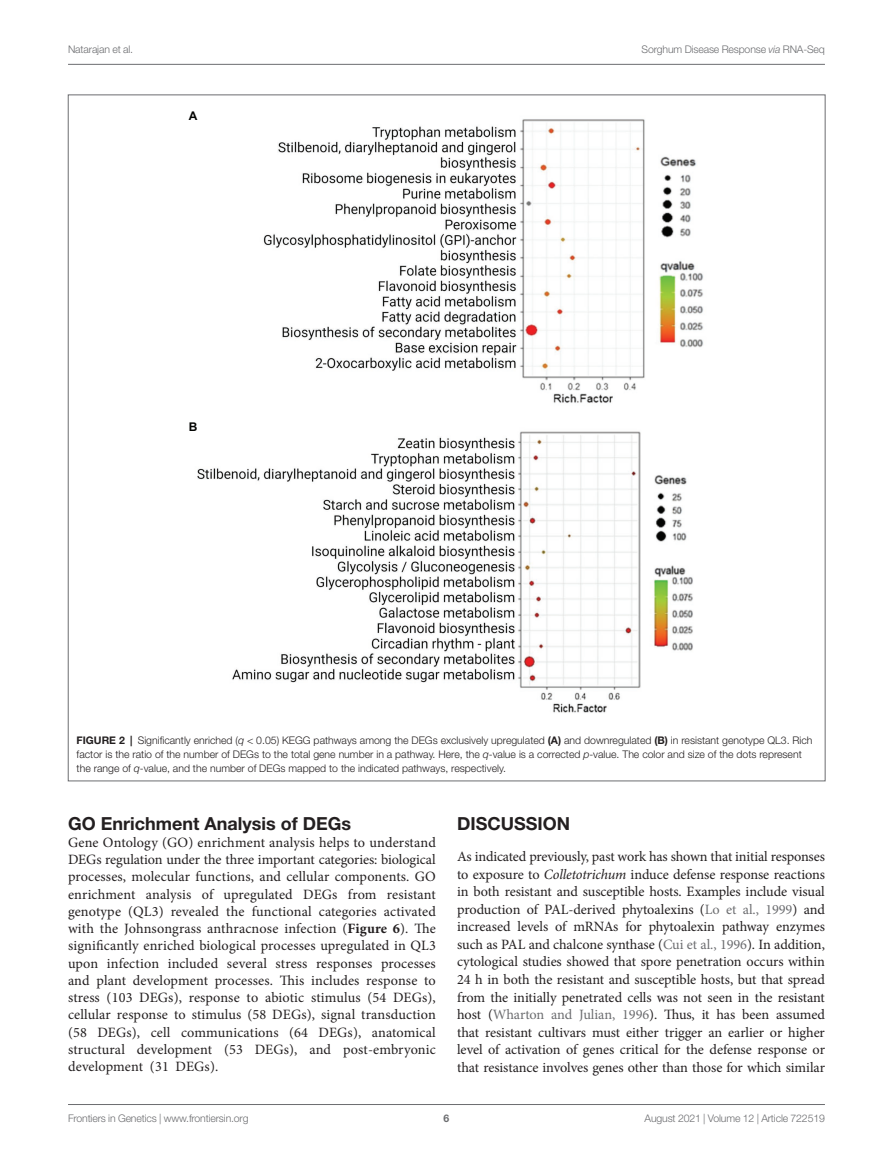
<style>
.page{position:relative;width:893px;height:1170px;background:#fff}
.page>*{position:absolute;margin:0;border:0;box-sizing:border-box;transform-origin:0 0}
.HEAD_2{font:700 18px "Helvetica Neue LT Std";color:#231f20}
.HEAD_1{font:700 18px "Helvetica Neue LT Std";color:#231f20}
.TEXT_FLUSH{font:14.25px/17.2px "Minion Pro";color:#231f20;text-align:justify}
.t1{font:700 12px "Arial";color:#040503}
.FIG_LEG{font:300 10.5px/14.2px "Helvetica Neue LT Std";color:#231f20}
.t2{font:300 10.5px "Helvetica Neue LT Std";letter-spacing:-.015em;color:#6c6d70}
.t3{font:700 10.5px "Helvetica Neue LT Std";color:#6c6d70}
.s1{font-style:italic}
.s2{font-weight:700}
.s3{color:#6c6d70}
</style>
<div class="page">
<hr style="left:68px;top:64px;width:757px;height:1px;background:#6c6d70">
<hr style="left:68px;top:1104px;width:757px;height:1px;background:#6c6d70">
<img style="left:197px;top:119px;width:507px;height:594px">
<p class="t2" style="left:68px;top:42px;width:67px">Natarajan et al.</p>
<p class="t2" style="left:642px;top:42px;width:185px">Sorghum Disease Response <span class="s1">via</span> RNA-Seq</p>
<p class="t1" style="left:189px;top:107px;width:10px">A</p>
<p class="t1" style="left:189px;top:419px;width:10px">B</p>
<p class="FIG_LEG" style="left:77px;top:732px;width:737px"><span class="s2">FIGURE 2 |</span> Significantly enriched (<span class="s1">q</span> &lt; 0.05) KEGG pathways among the DEGs exclusively upregulated <span class="s2">(A)</span> and downregulated <span class="s2">(B)</span> in resistant genotype QL3. Rich factor is the ratio of the number of DEGs to the total gene number in a pathway. Here, the <span class="s1">q</span>-value is a corrected <span class="s1">p</span>-value. The color and size of the dots represent the range of <span class="s1">q</span>-value, and the number of DEGs mapped to the indicated pathways, respectively.</p>
<p class="HEAD_2" style="left:68px;top:811px;width:284px">GO Enrichment Analysis of DEGs</p>
<p class="TEXT_FLUSH" style="left:68px;top:833px;width:369px">Gene Ontology (GO) enrichment analysis helps to understand DEGs regulation under the three important categories: biological processes, molecular functions, and cellular components. GO enrichment analysis of upregulated DEGs from resistant genotype (QL3) revealed the functional categories activated with the Johnsongrass anthracnose infection (<span class="s2">Figure 6</span>). The significantly enriched biological processes upregulated in QL3 upon infection included several stress responses processes and plant development processes. This includes response to stress (103 DEGs), response to abiotic stimulus (54 DEGs), cellular response to stimulus (58 DEGs), signal transduction (58 DEGs), cell communications (64 DEGs), anatomical structural development (53 DEGs), and post-embryonic development (31 DEGs).</p>
<p class="HEAD_1" style="left:457px;top:811px;width:115px">DISCUSSION</p>
<p class="TEXT_FLUSH" style="left:457px;top:848px;width:369px">As indicated previously, past work has shown that initial responses to exposure to <span class="s1">Colletotrichum</span> induce defense response reactions in both resistant and susceptible hosts. Examples include visual production of PAL-derived phytoalexins (<span class="s3">Lo et al., 1999</span>) and increased levels of mRNAs for phytoalexin pathway enzymes such as PAL and chalcone synthase (<span class="s3">Cui et al., 1996</span>). In addition, cytological studies showed that spore penetration occurs within 24 h in both the resistant and susceptible hosts, but that spread from the initially penetrated cells was not seen in the resistant host (<span class="s3">Wharton and Julian, 1996</span>). Thus, it has been assumed that resistant cultivars must either trigger an earlier or higher level of activation of genes critical for the defense response or that resistance involves genes other than those for which similar</p>
<p class="t2" style="left:68px;top:1111px;width:182px">Frontiers in Genetics | www.frontiersin.org</p>
<p class="t3" style="left:444px;top:1111px;width:7px">6</p>
<p class="t2" style="left:645px;top:1111px;width:182px">August 2021 | Volume 12 | Article 722519</p>
</div>
